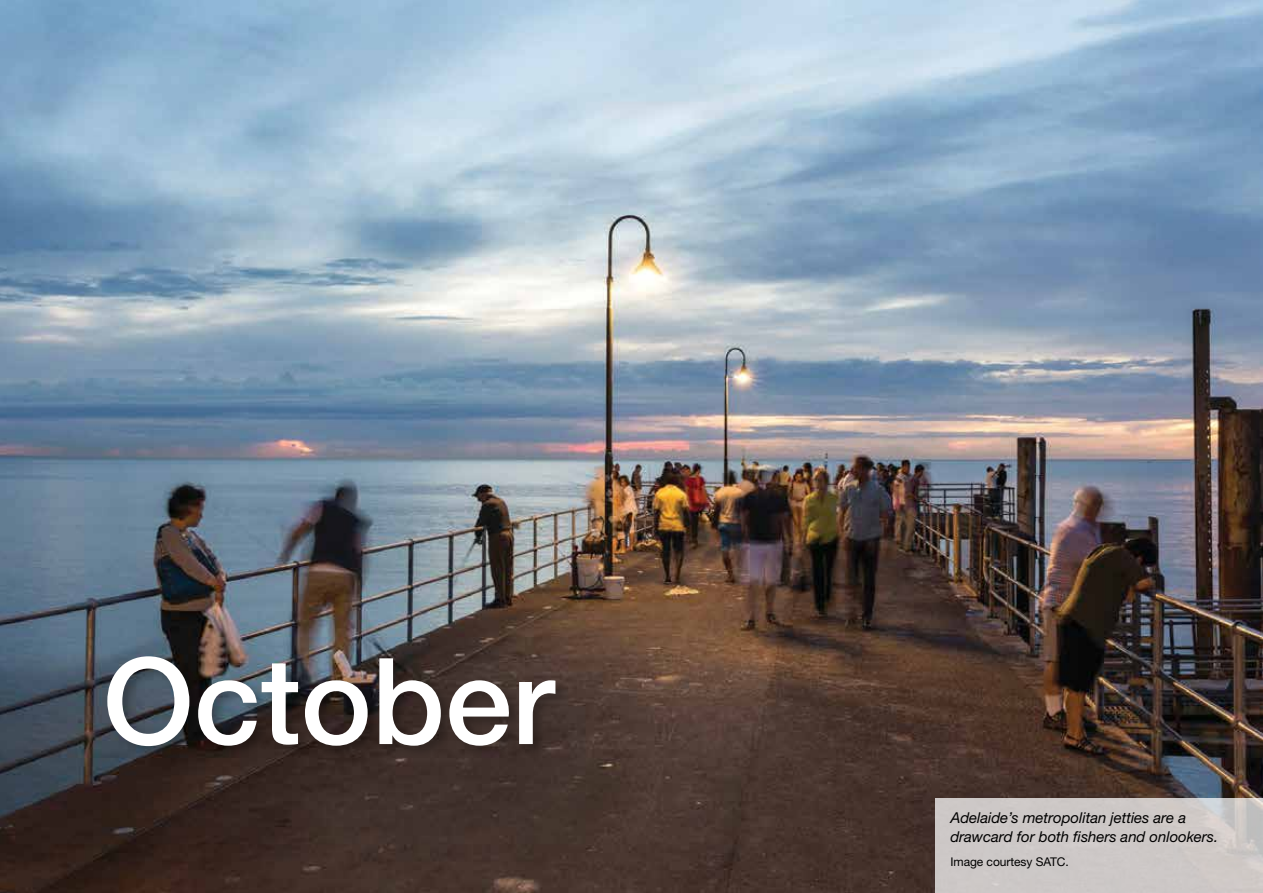
<style>
.page{position:relative;width:1263px;height:893px;background:#fff}
.page>*{position:absolute;margin:0;border:0;box-sizing:border-box;transform-origin:0 0}
.t1{font:500 120px "Helvetica Neue";color:#fff}
.t2{font:italic 15px/19.5px "Helvetica Neue";letter-spacing:-.005em;color:#000}
.t3{font:12px "Helvetica Neue";letter-spacing:-.005em;color:#000}
</style>
<div class="page">
<img style="left:0;top:0;width:1263px;height:893px">
<div style="left:935px;top:799px;width:328px;height:94px;background:#cdc8c7"></div>
<div style="left:105px;top:654px;width:464px;height:106px;background:#000;opacity:.25"></div>
<h1 class="t1" style="left:103px;top:630px;width:453px">October</h1>
<p class="t2" style="left:950px;top:807px;width:269px">Adelaide’s metropolitan jetties are a drawcard for both fishers and onlookers.</p>
<p class="t3" style="left:950px;top:854px;width:120px">Image courtesy SATC.</p>
</div>
